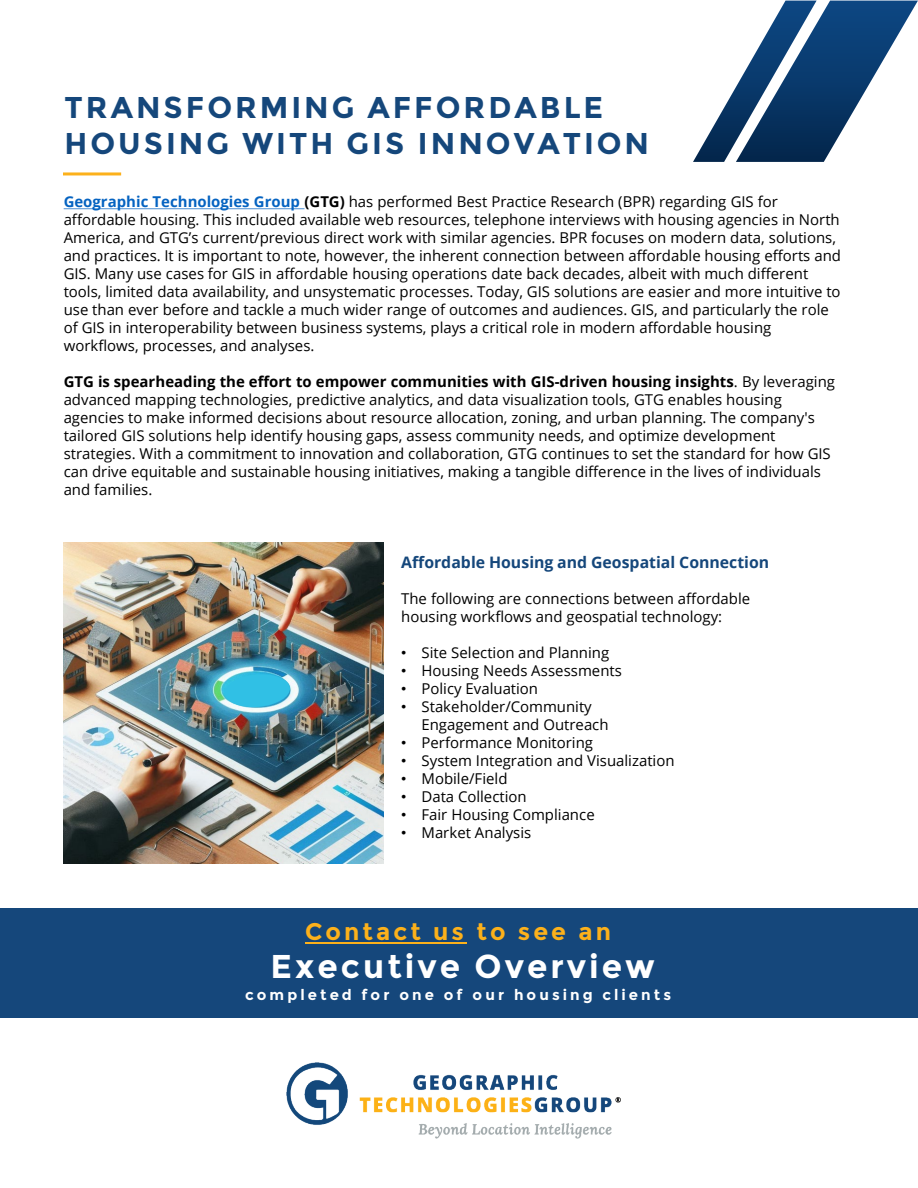
<style>
.page{position:relative;width:918px;height:1188px;background:#fff}
.page>*{position:absolute;margin:0;border:0;box-sizing:border-box;transform-origin:0 0}
.t1{font:700 33px "Montserrat";letter-spacing:.09em;color:#fff}
.t2{font:700 30px/36px "Montserrat";letter-spacing:.1em;color:#15477b}
.t3{font:700 24px "Montserrat";letter-spacing:.125em;color:#fcb11b}
.t4{font:700 15.9px "Open Sans";color:#15477b}
.t5{font:15px/18px "Open Sans";color:#000}
.t6{font:700 15px "Montserrat";letter-spacing:.205em;color:#fff}
.s1{font-weight:700;color:#0563c1}
.s2{font-weight:700}
.s3{font-family:"Arial"}
</style>
<div class="page">
<hr style="left:63px;top:172px;width:58px;height:3px;background:#fcb11b">
<svg style="left:64px;top:208px;width:241px;height:1px"></svg>
<img style="left:63px;top:543px;width:321px;height:320px">
<svg style="left:224px;top:673px;width:67px;height:35px;background:#4bc5e5"></svg>
<div style="left:0;top:908px;width:918px;height:109px;background:#15477b"></div>
<hr style="left:305px;top:942px;width:162px;height:1px;background:#fcb11b">
<svg style="left:693px;top:1px;width:225px;height:161px"></svg>
<img style="left:287px;top:1063px;width:334px;height:75px">
<h1 class="t2" style="left:64px;top:90px;width:586px">TRANSFORMING AFFORDABLE<br>HOUSING WITH GIS INNOVATION</h1>
<p class="t5" style="left:64px;top:193px;width:779px"><span class="s1">Geographic Technologies Group</span> <span class="s2">(GTG)</span> has performed Best Practice Research (BPR) regarding GIS for affordable housing. This included available web resources, telephone interviews with housing agencies in North America, and GTG’s current/previous direct work with similar agencies. BPR focuses on modern data, solutions, and practices. It is important to note, however, the inherent connection between affordable housing efforts and GIS. Many use cases for GIS in affordable housing operations date back decades, albeit with much different tools, limited data availability, and unsystematic processes. Today, GIS solutions are easier and more intuitive to use than ever before and tackle a much wider range of outcomes and audiences. GIS, and particularly the role of GIS in interoperability between business systems, plays a critical role in modern affordable housing workflows, processes, and analyses.</p>
<p class="t5" style="left:64px;top:373px;width:773px"><span class="s2">GTG is spearheading the effort to empower communities with GIS-driven housing insights</span>. By leveraging advanced mapping technologies, predictive analytics, and data visualization tools, GTG enables housing agencies to make informed decisions about resource allocation, zoning, and urban planning. The company's tailored GIS solutions help identify housing gaps, assess community needs, and optimize development strategies. With a commitment to innovation and collaboration, GTG continues to set the standard for how GIS can drive equitable and sustainable housing initiatives, making a tangible difference in the lives of individuals and families.</p>
<p class="t4" style="left:401px;top:551px;width:370px">Affordable Housing and Geospatial Connection</p>
<p class="t5" style="left:401px;top:589px;width:351px">The following are connections between affordable</p>
<p class="t5" style="left:401px;top:607px;width:323px">housing workflows and geospatial technology:</p>
<p class="t5" style="left:401px;top:643px;width:210px"><span class="s3">•</span> Site Selection and Planning</p>
<p class="t5" style="left:401px;top:661px;width:222px"><span class="s3">•</span> Housing Needs Assessments</p>
<p class="t5" style="left:401px;top:679px;width:138px"><span class="s3">•</span> Policy Evaluation</p>
<p class="t5" style="left:422px;top:697px;width:189px;text-indent:-20px"><span class="s3">•</span> Stakeholder/Community<br>Engagement and Outreach</p>
<p class="t5" style="left:401px;top:733px;width:193px"><span class="s3">•</span> Performance Monitoring</p>
<p class="t5" style="left:401px;top:751px;width:275px"><span class="s3">•</span> System Integration and Visualization</p>
<p class="t5" style="left:401px;top:769px;width:108px"><span class="s3">•</span> Mobile/Field</p>
<p class="t5" style="left:401px;top:787px;width:127px"><span class="s3">•</span> Data Collection</p>
<p class="t5" style="left:401px;top:805px;width:195px"><span class="s3">•</span> Fair Housing Compliance</p>
<p class="t5" style="left:401px;top:823px;width:132px"><span class="s3">•</span> Market Analysis</p>
<p class="t3" style="left:305px;top:917px;width:307px">Contact us to see an</p>
<p class="t1" style="left:271px;top:946px;width:386px">Executive Overview</p>
<p class="t6" style="left:245px;top:986px;width:428px">completed for one of our housing clients</p>
</div>
